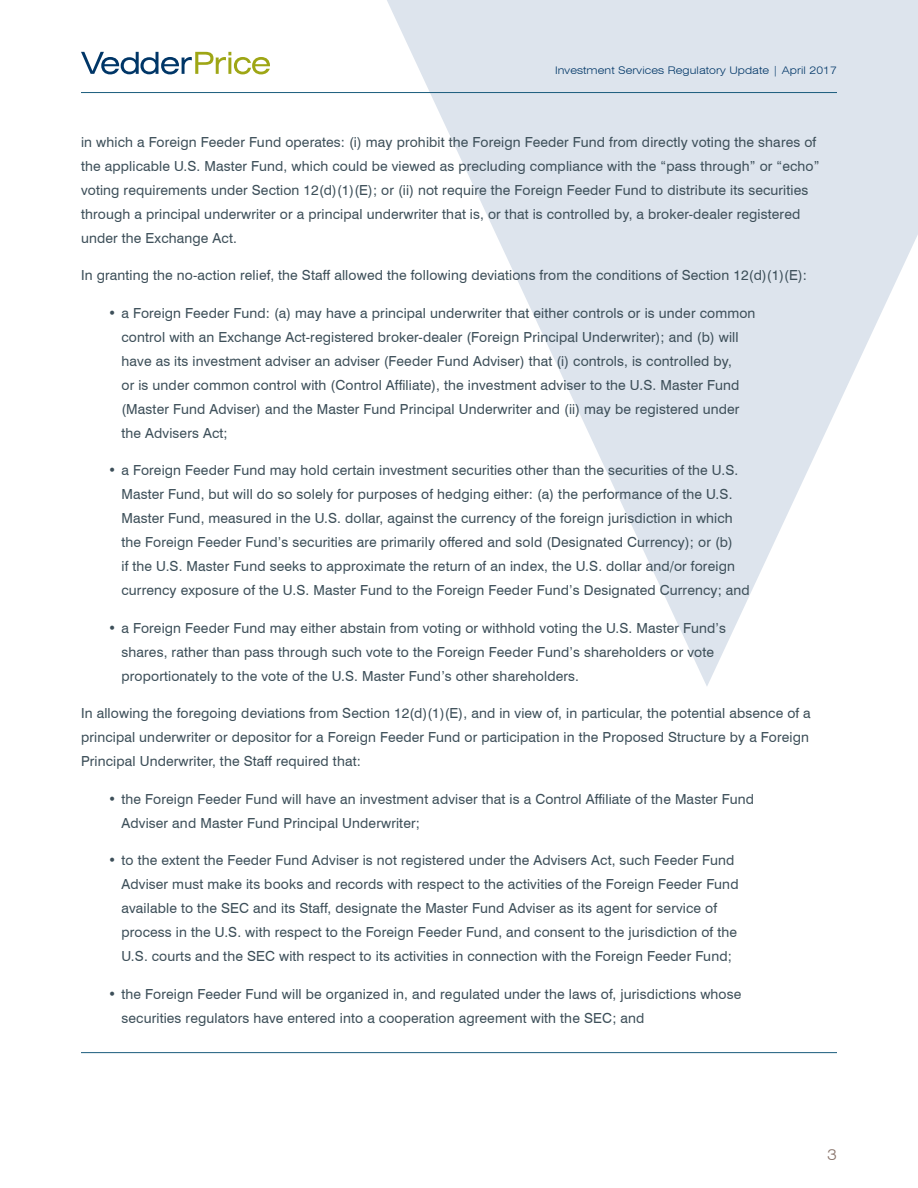
<style>
.page{position:relative;width:918px;height:1188px;background:#fff}
.page>*{position:absolute;margin:0;border:0;box-sizing:border-box;transform-origin:0 0}
.t1{font:300 expanded 15px "Swiss 721 BT";color:#877269}
.Main_Body_text{font:13.8px/24px "Swiss 721 BT";letter-spacing:.01em;color:#3d4f59}
.t2{font:300 expanded 10.5px "Swiss 721 BT";letter-spacing:.01em;color:#003667}
</style>
<div class="page">
<svg style="left:351px;top:0;width:567px;height:686px;fill:#dde4ed"></svg>
<svg style="left:81px;top:52px;width:189px;height:22px"></svg>
<hr style="left:81px;top:1052px;width:756px;height:1px;background:#1a5c7d">
<hr style="left:81px;top:92px;width:756px;height:1px;background:#1a5c7d">
<p class="t2" style="left:555px;top:64px;width:283px">Investment Services Regulatory Update | April 2017</p>
<p class="Main_Body_text" style="left:81px;top:130px;width:740px">in which a Foreign Feeder Fund operates: (i) may prohibit the Foreign Feeder Fund from directly voting the shares of the applicable U.S. Master Fund, which could be viewed as precluding compliance with the “pass through” or “echo” voting requirements under Section 12(d)(1)(E); or (ii) not require the Foreign Feeder Fund to distribute its securities through a principal underwriter or a principal underwriter that is, or that is controlled by, a broker-dealer registered under the Exchange Act.</p>
<p class="Main_Body_text" style="left:81px;top:263px;width:728px">In granting the no-action relief, the Staff allowed the following deviations from the conditions of Section 12(d)(1)(E):</p>
<p class="Main_Body_text" style="left:122px;top:301px;width:636px;text-indent:-14px">• a Foreign Feeder Fund: (a) may have a principal underwriter that either controls or is under common control with an Exchange Act-registered broker-dealer (Foreign Principal Underwriter); and (b) will have as its investment adviser an adviser (Feeder Fund Adviser) that (i) controls, is controlled by,<br>or is under common control with (Control Affiliate), the investment adviser to the U.S. Master Fund (Master Fund Adviser) and the Master Fund Principal Underwriter and (ii) may be registered under the Advisers Act;</p>
<p class="Main_Body_text" style="left:122px;top:458px;width:630px;text-indent:-14px">• a Foreign Feeder Fund may hold certain investment securities other than the securities of the U.S.<br>Master Fund, but will do so solely for purposes of hedging either: (a) the performance of the U.S.<br>Master Fund, measured in the U.S. dollar, against the currency of the foreign jurisdiction in which the Foreign Feeder Fund’s securities are primarily offered and sold (Designated Currency); or (b)<br>if the U.S. Master Fund seeks to approximate the return of an index, the U.S. dollar and/or foreign currency exposure of the U.S. Master Fund to the Foreign Feeder Fund’s Designated Currency; and</p>
<p class="Main_Body_text" style="left:122px;top:616px;width:606px;text-indent:-14px">• a Foreign Feeder Fund may either abstain from voting or withhold voting the U.S. Master Fund’s shares, rather than pass through such vote to the Foreign Feeder Fund’s shareholders or vote proportionately to the vote of the U.S. Master Fund’s other shareholders.</p>
<p class="Main_Body_text" style="left:81px;top:701px;width:731px">In allowing the foregoing deviations from Section 12(d)(1)(E), and in view of, in particular, the potential absence of a principal underwriter or depositor for a Foreign Feeder Fund or participation in the Proposed Structure by a Foreign<br>Principal Underwriter, the Staff required that:</p>
<p class="Main_Body_text" style="left:122px;top:787px;width:634px;text-indent:-14px">• the Foreign Feeder Fund will have an investment adviser that is a Control Affiliate of the Master Fund<br>Adviser and Master Fund Principal Underwriter;</p>
<p class="Main_Body_text" style="left:122px;top:848px;width:619px;text-indent:-14px">• to the extent the Feeder Fund Adviser is not registered under the Advisers Act, such Feeder Fund Adviser must make its books and records with respect to the activities of the Foreign Feeder Fund available to the SEC and its Staff, designate the Master Fund Adviser as its agent for service of process in the U.S. with respect to the Foreign Feeder Fund, and consent to the jurisdiction of the U.S. courts and the SEC with respect to its activities in connection with the Foreign Feeder Fund;</p>
<p class="Main_Body_text" style="left:122px;top:982px;width:621px;text-indent:-14px">• the Foreign Feeder Fund will be organized in, and regulated under the laws of, jurisdictions whose securities regulators have entered into a cooperation agreement with the SEC; and</p>
<p class="t1" style="left:827px;top:1146px;width:11px">3</p>
</div>
